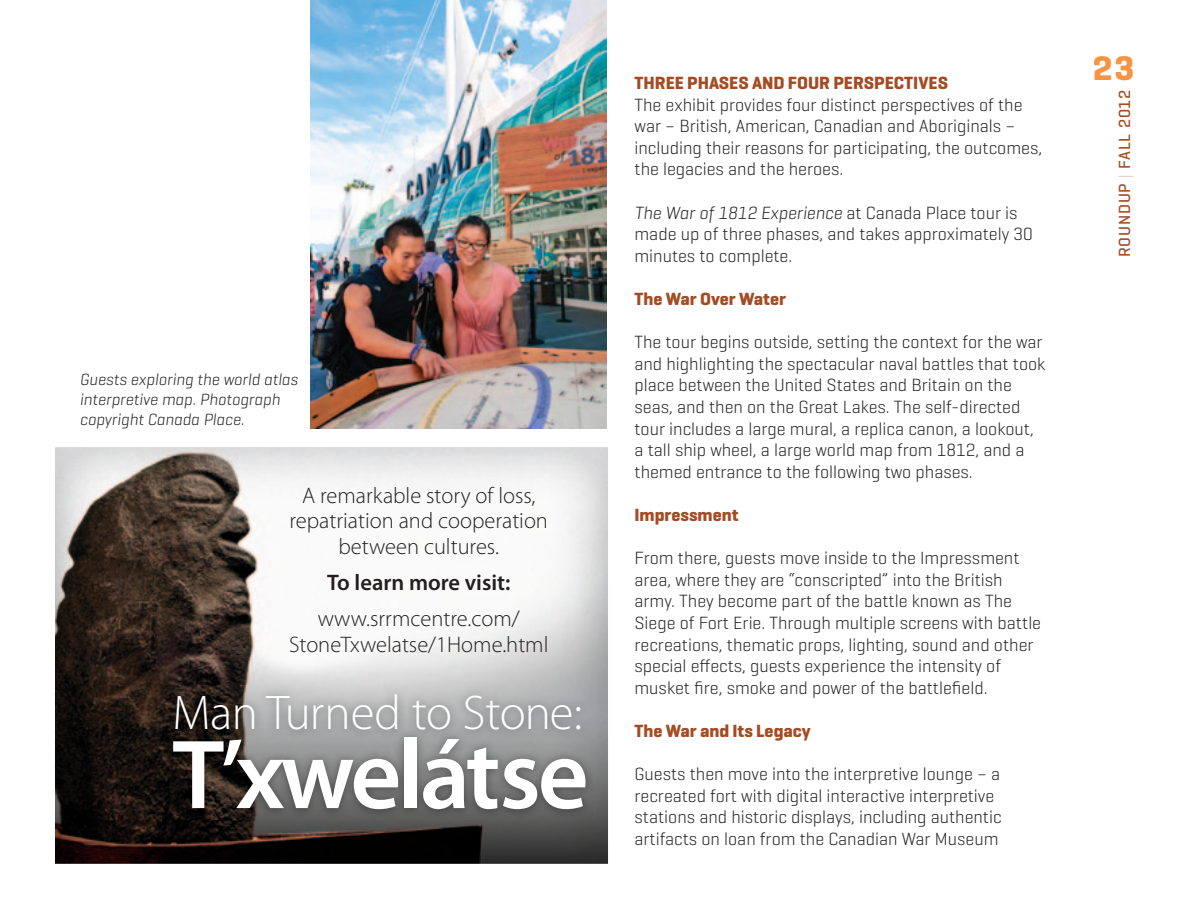
<style>
.page{position:relative;width:1188px;height:918px;background:#fff}
.page>*{position:absolute;margin:0;border:0;box-sizing:border-box;transform-origin:0 0}
.t1{font:600 99px "Myriad Pro";letter-spacing:-.04em;color:#fff}
.t2{font:300 48.9px "Myriad Pro";letter-spacing:-.015em;color:#fff}
.t3{font:700 34.8px "Geogrotesque";color:#f79443}
.t4{font:300 22.5px/25.5px "Myriad Pro";color:#231f20;text-align:center}
.t5{font:600 22.5px "Myriad Pro";color:#231f20}
.t6{font:300 18px/21.6px "Geogrotesque";color:#231f20}
.t7{font:700 18px "Geogrotesque";color:#a44b23}
.t8{font:italic 300 16.5px/19.8px "Geogrotesque";color:#231f20}
.t9{font:500 16.5px "Geogrotesque";letter-spacing:.05em;color:#a44b23}
.s1{font-style:italic}
.s2{font-weight:100}
</style>
<div class="page">
<img style="left:55px;top:447px;width:553px;height:417px">
<img style="left:163px;top:686px;width:432px;height:133px">
<img style="left:311px;top:0;width:296px;height:428px">
<p class="t8" style="left:80px;top:369px;width:219px">Guests exploring the world atlas interpretive map. Photograph copyright Canada Place.</p>
<p class="t4" style="left:290px;top:483px;width:260px">A remarkable story of loss, repatriation and cooperation between cultures.</p>
<p class="t5" style="left:327px;top:568px;width:185px">To learn more visit:</p>
<p class="t4" style="left:289px;top:606px;width:261px">www.srrmcentre.com/<br>StoneTxwelatse/1Home.html</p>
<h2 class="t2" style="left:172px;top:684px;width:411px">Man Turned to Stone:</h2>
<h1 class="t1" style="left:172px;top:712px;width:418px">T’xwelátse</h1>
<p class="t7" style="left:634px;top:72px;width:95px">THREE PHASES</p>
<p class="t7" style="left:752px;top:72px;width:187px">AND FOUR PERSPECTIVES</p>
<p class="t6" style="left:634px;top:93px;width:409px">The exhibit provides four distinct perspectives of the war – British, American, Canadian and Aboriginals – including their reasons for participating, the outcomes, the legacies and the heroes.</p>
<p class="t6" style="left:634px;top:201px;width:400px"><span class="s1">The War of 1812 Experience</span> at Canada Place tour is made up of three phases, and takes approximately 30 minutes to complete.</p>
<p class="t7" style="left:634px;top:288px;width:153px">The War Over Water</p>
<p class="t6" style="left:635px;top:331px;width:412px">The tour begins outside, setting the context for the war and highlighting the spectacular naval battles that took place between the United States and Britain on the seas, and then on the Great Lakes. The self-directed tour includes a large mural, a replica canon, a lookout, a tall ship wheel, a large world map from 1812, and a themed entrance to the following two phases.</p>
<p class="t7" style="left:635px;top:504px;width:105px">Impressment</p>
<p class="t6" style="left:635px;top:547px;width:408px">From there, guests move inside to the Impressment area, where they are “conscripted” into the British army. They become part of the battle known as The Siege of Fort Erie. Through multiple screens with battle recreations, thematic props, lighting, sound and other special effects, guests experience the intensity of musket fire, smoke and power of the battlefield.</p>
<p class="t7" style="left:635px;top:720px;width:178px">The War and Its Legacy</p>
<p class="t6" style="left:635px;top:763px;width:369px">Guests then move into the interpretive lounge – a recreated fort with digital interactive interpretive stations and historic displays, including authentic artifacts on loan from the Canadian War Museum</p>
<h3 class="t3" style="left:1093px;top:47px;width:43px">23</h3>
<p class="t9" style="left:1114px;top:257px;width:169px;rotate:-90deg">ROUNDUP <span class="s2">|</span> FALL 2012</p>
</div>
